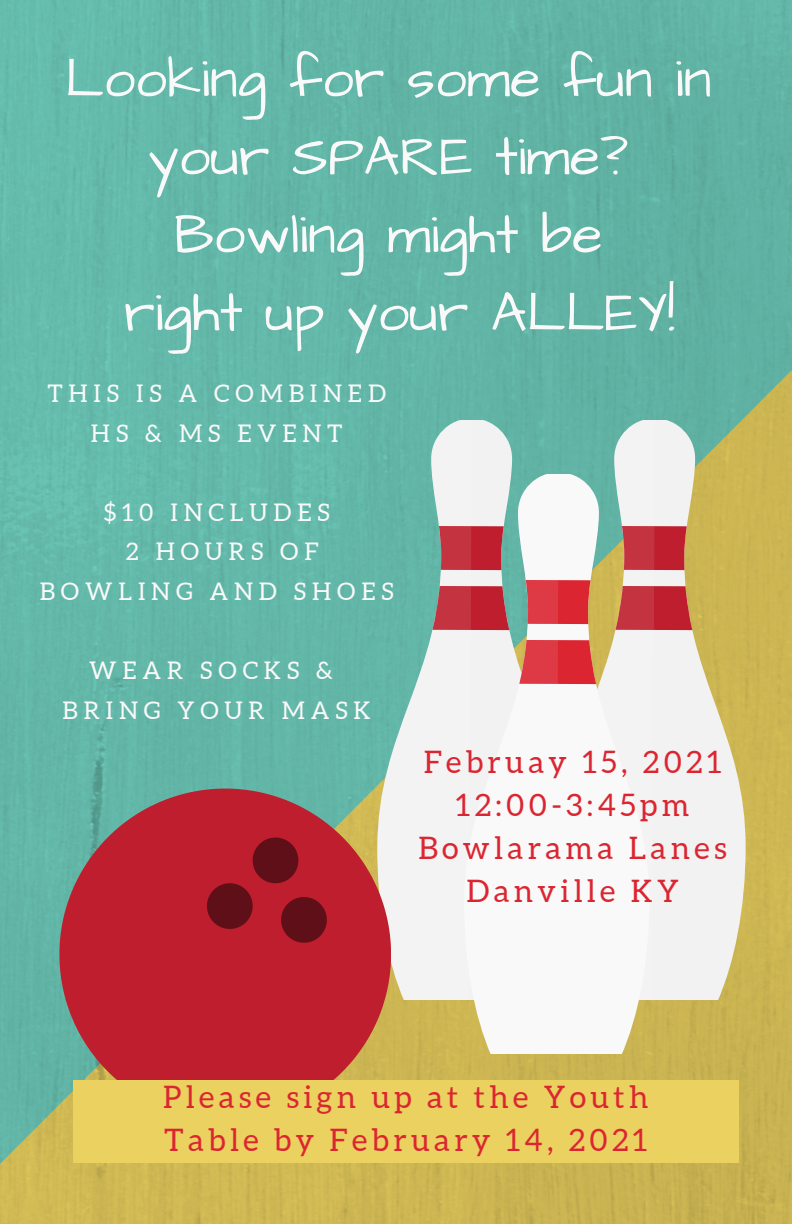
<style>
.page{position:relative;width:792px;height:1224px;background:#fff}
.page>*{position:absolute;margin:0;border:0;box-sizing:border-box;transform-origin:0 0}
.t1{font:56px/78px "Architects Daughter";color:#f9f9f9;text-align:center}
.t2{font:31px/42.8px "Aleo";letter-spacing:.14em;color:#db2632;text-align:center}
.t3{font:24.4px/39.6px "Aleo";letter-spacing:.24em;color:#f9f9f9;text-align:center}
</style>
<div class="page">
<img style="left:0;top:0;width:792px;height:1224px">
<svg style="left:472px;top:420px;width:88px;height:54px;fill:#62b5a6"></svg>
<svg style="left:377px;top:420px;width:95px;height:579px;fill:#f3f3f3"></svg>
<svg style="left:433px;top:526px;width:31px;height:104px;background:#b76369"></svg>
<svg style="left:655px;top:420px;width:91px;height:579px;fill:#f2f2f2"></svg>
<svg style="left:560px;top:420px;width:95px;height:579px;fill:#f2f2f2"></svg>
<svg style="left:650px;top:526px;width:42px;height:104px;background:#c74f4d"></svg>
<svg style="left:559px;top:474px;width:91px;height:579px"></svg>
<svg style="left:464px;top:474px;width:95px;height:579px"></svg>
<svg style="left:519px;top:580px;width:77px;height:104px;background:#d75f5d"></svg>
<svg style="left:59px;top:789px;width:332px;height:331px;background:#b43d41"></svg>
<svg style="left:207px;top:838px;width:120px;height:105px;background:#981824"></svg>
<div style="left:73px;top:1080px;width:666px;height:83px;background:#ebd15f"></div>
<p class="t1" style="left:65px;top:41px;width:648px">Looking for some fun in</p>
<p class="t1" style="left:148px;top:119px;width:482px">your SPARE time?<br>Bowling might be</p>
<p class="t1" style="left:124px;top:275px;width:552px">right up your ALLEY!</p>
<p class="t3" style="left:47px;top:374px;width:340px">THIS IS A COMBINED</p>
<p class="t3" style="left:91px;top:413px;width:253px">HS &amp; MS EVENT</p>
<p class="t3" style="left:40px;top:492px;width:355px">$10 INCLUDES<br>2 HOURS OF<br>BOWLING AND SHOES</p>
<p class="t3" style="left:89px;top:651px;width:246px">WEAR SOCKS &amp;</p>
<p class="t3" style="left:63px;top:690px;width:310px">BRING YOUR MASK</p>
<p class="t2" style="left:424px;top:741px;width:299px">Februay 15, 2021</p>
<p class="t2" style="left:418px;top:783px;width:310px">12:00-3:45pm<br>Bowlarama Lanes<br>Danville KY</p>
<p class="t2" style="left:163px;top:1076px;width:487px;text-align:left">Please sign up at the Youth<br>Table by February 14, 2021</p>
</div>
